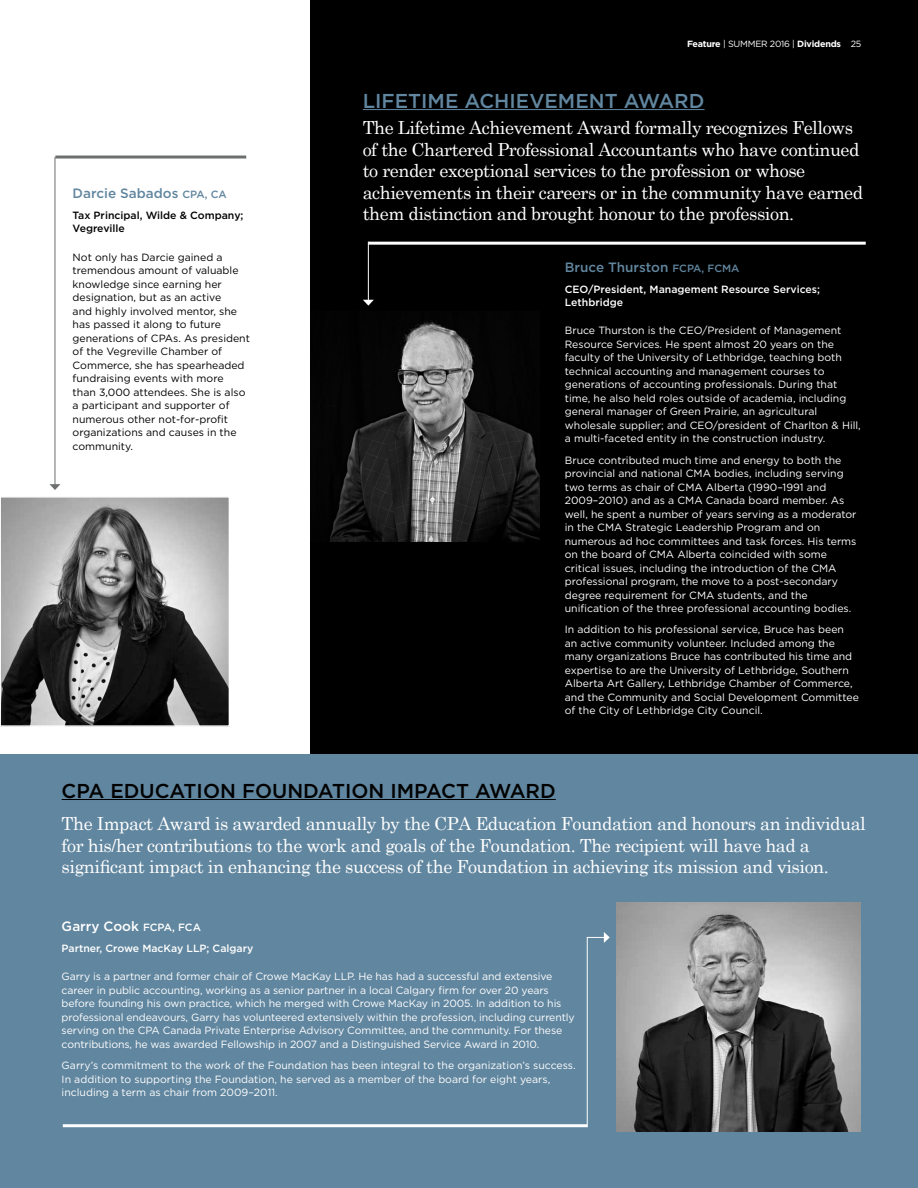
<style>
.page{position:relative;width:918px;height:1188px;background:#fff}
.page>*{position:absolute;margin:0;border:0;box-sizing:border-box;transform-origin:0 0}
.t1{font:500 20.1px "Gotham";color:#000}
.t2{font:500 20.1px "Gotham";color:#61869f}
.t3{font:18px/21.6px "Century Schoolbook";letter-spacing:-.025em;color:#fff}
.t4{font:500 13.5px "Gotham";color:#61869f}
.t5{font:500 13.5px "Gotham";color:#fff}
.t6{font:10.5px/13.5px "Gotham";color:#fff}
.t7{font:10.5px/13.5px "Gotham";color:#000}
.t8{font:500 10.5px/13.5px "Gotham";color:#fff}
.t9{font:500 10.5px/13.5px "Gotham";color:#000}
.t10{font:700 9px "Gotham";letter-spacing:-.025em;color:#fff}
.s1{font-weight:400}
.s2{font-size:10.5px}
</style>
<div class="page">
<img style="left:3px;top:499px;width:224px;height:225px">
<div style="left:310px;top:0;width:608px;height:761px;background:#000"></div>
<div style="left:1px;top:755px;width:917px;height:433px;background:#61869f"></div>
<div style="left:0;top:496px;width:230px;height:231px;border:2px solid #fff"></div>
<img style="left:330px;top:320px;width:209px;height:221px">
<img style="left:616px;top:902px;width:244px;height:229px">
<hr style="left:55px;top:157px;width:1px;height:328px;background:#6d6e6e">
<svg style="left:49px;top:484px;width:11px;height:6px"></svg>
<hr style="left:55px;top:156px;width:191px;height:3px;background:#6d6e6e">
<hr style="left:363px;top:109px;width:342px;height:1px;background:#61869f">
<hr style="left:62px;top:799px;width:494px;height:1px;background:#000">
<hr style="left:368px;top:242px;width:1px;height:59px;background:#fff">
<svg style="left:363px;top:300px;width:11px;height:6px"></svg>
<hr style="left:368px;top:242px;width:498px;height:3px;background:#fff">
<hr style="left:63px;top:1124px;width:524px;height:3px;background:#fff">
<svg style="left:586px;top:932px;width:24px;height:196px"></svg>
<p class="t10" style="left:687px;top:38px;width:176px">Feature <span class="s1">| SUMMER 2016 |</span> Dividends <span class="s1">25</span></p>
<h1 class="t2" style="left:363px;top:87px;width:343px">LIFETIME ACHIEVEMENT AWARD</h1>
<p class="t3" style="left:363px;top:115px;width:502px">The Lifetime Achievement Award formally recognizes Fellows of the Chartered Professional Accountants who have continued to render exceptional services to the profession or whose achievements in their careers or in the community have earned them distinction and brought honour to the profession.</p>
<p class="t4" style="left:73px;top:184px;width:156px">Darcie Sabados <span class="s2">CPA, CA</span></p>
<p class="t9" style="left:73px;top:208px;width:172px">Tax Principal, Wilde &amp; Company;<br>Vegreville</p>
<p class="t7" style="left:73px;top:250px;width:179px">Not only has Darcie gained a tremendous amount of valuable knowledge since earning her designation, but as an active<br>and highly involved mentor, she has passed it along to future generations of CPAs. As president of the Vegreville Chamber of<br>Commerce, she has spearheaded fundraising events with more<br>than 3,000 attendees. She is also a participant and supporter of numerous other not-for-profit organizations and causes in the community.</p>
<p class="t4" style="left:565px;top:258px;width:176px">Bruce Thurston <span class="s2">FCPA, FCMA</span></p>
<p class="t8" style="left:565px;top:282px;width:257px">CEO/President, Management Resource Services;<br>Lethbridge</p>
<p class="t6" style="left:565px;top:324px;width:298px">Bruce Thurston is the CEO/President of Management Resource Services. He spent almost 20 years on the faculty of the University of Lethbridge, teaching both technical accounting and management courses to generations of accounting professionals. During that time, he also held roles outside of academia, including general manager of Green Prairie, an agricultural wholesale supplier; and CEO/president of Charlton &amp; Hill, a multi-faceted entity in the construction industry.</p>
<p class="t6" style="left:565px;top:453px;width:293px">Bruce contributed much time and energy to both the provincial and national CMA bodies, including serving two terms as chair of CMA Alberta (1990–1991 and 2009–2010) and as a CMA Canada board member. As well, he spent a number of years serving as a moderator in the CMA Strategic Leadership Program and on numerous ad hoc committees and task forces. His terms on the board of CMA Alberta coincided with some critical issues, including the introduction of the CMA professional program, the move to a post-secondary degree requirement for CMA students, and the unification of the three professional accounting bodies.</p>
<p class="t6" style="left:565px;top:623px;width:296px">In addition to his professional service, Bruce has been an active community volunteer. Included among the many organizations Bruce has contributed his time and expertise to are the University of Lethbridge, Southern Alberta Art Gallery, Lethbridge Chamber of Commerce, and the Community and Social Development Committee of the City of Lethbridge City Council.</p>
<h1 class="t1" style="left:62px;top:777px;width:496px">CPA EDUCATION FOUNDATION IMPACT AWARD</h1>
<p class="t3" style="left:62px;top:811px;width:806px">The Impact Award is awarded annually by the CPA Education Foundation and honours an individual for his/her contributions to the work and goals of the Foundation. The recipient will have had a significant impact in enhancing the success of the Foundation in achieving its mission and vision.</p>
<p class="t5" style="left:62px;top:917px;width:141px">Garry Cook <span class="s2">FCPA, FCA</span></p>
<p class="t8" style="left:62px;top:942px;width:193px">Partner, Crowe MacKay LLP; Calgary</p>
<p class="t6" style="left:62px;top:970px;width:515px">Garry is a partner and former chair of Crowe MacKay LLP. He has had a successful and extensive career in public accounting, working as a senior partner in a local Calgary firm for over 20 years before founding his own practice, which he merged with Crowe MacKay in 2005. In addition to his professional endeavours, Garry has volunteered extensively within the profession, including currently serving on the CPA Canada Private Enterprise Advisory Committee, and the community. For these contributions, he was awarded Fellowship in 2007 and a Distinguished Service Award in 2010.</p>
<p class="t6" style="left:62px;top:1058px;width:516px">Garry’s commitment to the work of the Foundation has been integral to the organization’s success.<br>In addition to supporting the Foundation, he served as a member of the board for eight years, including a term as chair from 2009–2011.</p>
</div>
